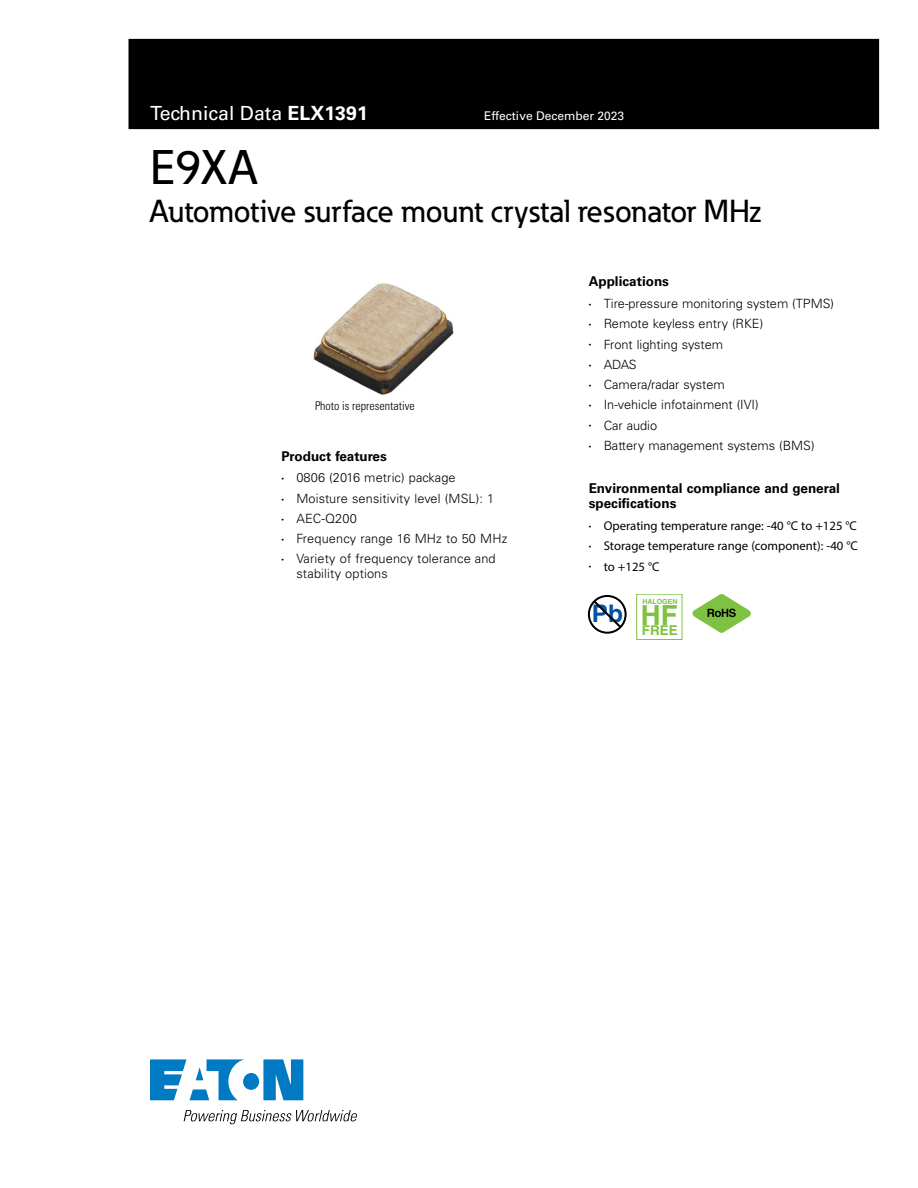
<style>
.page{position:relative;width:918px;height:1188px;background:#fff}
.page>*{position:absolute;margin:0;border:0;box-sizing:border-box;transform-origin:0 0}
.t1{font:500 48px "Eaton";color:#000}
.t2{font:500 31.5px "Eaton";color:#000}
.t3{font:700 27.6px "Helvetica";color:#7dc242}
.t4{font:700 24.3px "Helvetica";color:#0054a6}
.t5{font:19.5px "Univers LT Std";color:#fff}
.t6{font:700 13.5px/15px "Univers LT Std";color:#000}
.t7{font:700 13.5px "Helvetica";color:#7dc242}
.t8{font:300 12.75px/14.2px "Univers LT Std";color:#000}
.t9{font:12.75px "Myriad Pro";color:#000}
.t10{font:12px "Univers LT Std";color:#fff}
.t11{font:300 condensed 12px "Univers LT Std";color:#000}
.t12{font:700 7.05px "Helvetica";color:#7dc242}
.s1{font-weight:700}
.s2{font-family:"Myriad Pro";font-weight:400;font-size:9px}
.s3{font-size:9px}
</style>
<div class="page">
<div style="left:129px;top:39px;width:750px;height:90px;background:#000"></div>
<svg style="left:150px;top:1059px;width:153px;height:41px"></svg>
<svg style="left:184px;top:1110px;width:173px;height:14px"></svg>
<svg style="left:588px;top:595px;width:39px;height:39px"></svg>
<svg style="left:692px;top:594px;width:59px;height:39px"></svg>
<img style="left:313px;top:283px;width:141px;height:112px">
<div style="left:636px;top:594px;width:46px;height:46px;border:1px solid #7dc242"></div>
<h3 class="t5" style="left:150px;top:102px;width:219px">Technical Data <span class="s1">ELX1391</span></h3>
<p class="t10" style="left:484px;top:109px;width:141px">Effective December 2023</p>
<h1 class="t1" style="left:150px;top:138px;width:108px">E9XA</h1>
<h2 class="t2" style="left:150px;top:191px;width:613px">Automotive surface mount crystal resonator MHz</h2>
<p class="t11" style="left:315px;top:399px;width:101px">Photo is representative</p>
<p class="t6" style="left:281px;top:449px;width:107px">Product features</p>
<p class="t8" style="left:281px;top:471px;width:176px"><span class="s2">•</span> 0806 (2016 metric) package</p>
<p class="t8" style="left:281px;top:491px;width:214px"><span class="s2">•</span> Moisture sensitivity level (MSL): 1</p>
<p class="t8" style="left:281px;top:511px;width:77px"><span class="s2">•</span> AEC-Q200</p>
<p class="t8" style="left:281px;top:532px;width:227px"><span class="s2">•</span> Frequency range 16 MHz to 50 MHz</p>
<p class="t8" style="left:296px;top:552px;width:201px;text-indent:-15px"><span class="s2">•</span> Variety of frequency tolerance and stability options</p>
<p class="t6" style="left:589px;top:274px;width:82px">Applications</p>
<p class="t8" style="left:589px;top:296px;width:247px"><span class="s2">•</span> Tire-pressure monitoring system (TPMS)</p>
<p class="t8" style="left:589px;top:317px;width:176px"><span class="s2">•</span> Remote keyless entry (RKE)</p>
<p class="t8" style="left:589px;top:337px;width:136px"><span class="s2">•</span> Front lighting system</p>
<p class="t8" style="left:589px;top:357px;width:49px"><span class="s2">•</span> ADAS</p>
<p class="t8" style="left:589px;top:377px;width:138px"><span class="s2">•</span> Camera/radar system</p>
<p class="t8" style="left:589px;top:398px;width:171px"><span class="s2">•</span> In-vehicle infotainment (IVI)</p>
<p class="t8" style="left:589px;top:418px;width:70px"><span class="s2">•</span> Car audio</p>
<p class="t8" style="left:589px;top:438px;width:227px"><span class="s2">•</span> Battery management systems (BMS)</p>
<p class="t6" style="left:589px;top:481px;width:253px">Environmental compliance and general specifications</p>
<p class="t9" style="left:589px;top:518px;width:270px"><span class="s3">•</span> Operating temperature range: -40 °C to +125 °C</p>
<p class="t9" style="left:589px;top:538px;width:271px"><span class="s3">•</span> Storage temperature range (component): -40 °C</p>
<p class="t9" style="left:589px;top:558px;width:72px"><span class="s3">•</span> to +125 °C</p>
<h3 class="t4" style="left:592px;top:599px;width:33px">Pb</h3>
<p class="t12" style="left:642px;top:597px;width:37px">HALOGEN</p>
<h3 class="t3" style="left:641px;top:598px;width:38px">HF</h3>
<p class="t7" style="left:642px;top:622px;width:37px">FREE</p>
</div>
